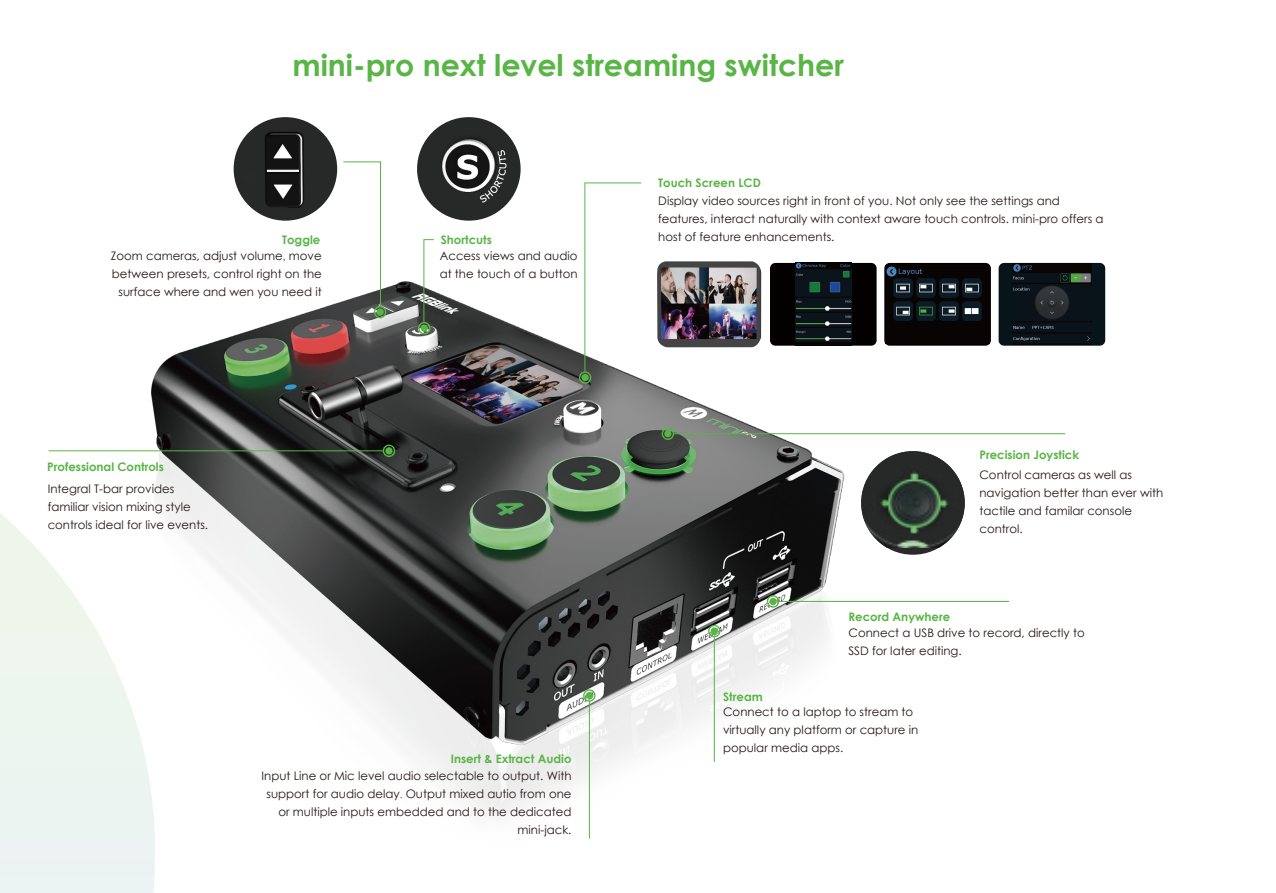
<style>
.page{position:relative;width:1276px;height:893px;background:#fff}
.page>*{position:absolute;margin:0;border:0;box-sizing:border-box;transform-origin:0 0}
.t1{font:700 30px "Century Gothic";color:#59b546}
.t2{font:11.7px/18px "Century Gothic";color:#221815}
.t3{font:700 11.7px "Century Gothic";color:#59b546}
.s1{font-family:"Adobe Song Std";font-weight:300}
</style>
<div class="page">
<div style="left:0;top:866px;width:155px;height:27px;background:#ebf3f3"></div>
<img style="left:0;top:184px;width:1106px;height:682px">
<img style="left:653px;top:260px;width:111px;height:88px">
<img style="left:234px;top:117px;width:103px;height:104px;border-radius:52px">
<hr style="left:589px;top:701px;width:1px;height:138px;background:#59b546">
<hr style="left:714px;top:637px;width:1px;height:125px;background:#59b546">
<svg style="left:584px;top:182px;width:58px;height:190px"></svg>
<hr style="left:673px;top:433px;width:392px;height:1px;background:#59b546">
<hr style="left:778px;top:601px;width:231px;height:1px;background:#59b546">
<div style="left:861px;top:451px;width:103px;height:104px;background:#292a29;border-radius:50%"></div>
<img style="left:861px;top:451px;width:103px;height:97px">
<svg style="left:342px;top:161px;width:39px;height:146px"></svg>
<div style="left:376px;top:309px;width:8px;height:7px;background:#59b546;border-radius:50%"></div>
<div style="left:374px;top:306px;width:12px;height:12px;border:1px solid #59b546;border-radius:50%"></div>
<svg style="left:423px;top:239px;width:12px;height:84px"></svg>
<div style="left:421px;top:325px;width:7px;height:7px;background:#59b546;border-radius:50%"></div>
<div style="left:418px;top:322px;width:12px;height:12px;border:1px solid #59b546;border-radius:50%"></div>
<hr style="left:49px;top:450px;width:335px;height:1px;background:#59b546">
<div style="left:385px;top:447px;width:7px;height:7px;background:#59b546;border-radius:50%"></div>
<div style="left:383px;top:445px;width:12px;height:12px;border:1px solid #59b546;border-radius:50%"></div>
<div style="left:586px;top:692px;width:7px;height:7px;background:#59b546;border-radius:50%"></div>
<div style="left:583px;top:689px;width:12px;height:13px;border:1px solid #59b546;border-radius:50%"></div>
<div style="left:711px;top:627px;width:7px;height:8px;background:#59b546;border-radius:50%"></div>
<div style="left:708px;top:625px;width:12px;height:12px;border:1px solid #59b546;border-radius:50%"></div>
<div style="left:769px;top:598px;width:7px;height:7px;background:#59b546;border-radius:50%"></div>
<div style="left:767px;top:595px;width:12px;height:13px;border:1px solid #59b546;border-radius:50%"></div>
<div style="left:581px;top:374px;width:8px;height:7px;background:#59b546;border-radius:50%"></div>
<div style="left:579px;top:371px;width:12px;height:13px;border:1px solid #59b546;border-radius:50%"></div>
<div style="left:664px;top:430px;width:7px;height:7px;background:#59b546;border-radius:50%"></div>
<div style="left:661px;top:427px;width:13px;height:13px;border:1px solid #59b546;border-radius:50%"></div>
<img style="left:417px;top:117px;width:103px;height:104px;border-radius:52px">
<div style="left:884px;top:263px;width:107px;height:83px;background:#040000;border-radius:5px"></div>
<img style="left:886px;top:266px;width:96px;height:55px">
<div style="left:998px;top:263px;width:107px;height:83px;background:#07151b;border-radius:5px"></div>
<img style="left:1012px;top:264px;width:79px;height:81px">
<div style="left:770px;top:263px;width:106px;height:83px;background:#040000;border-radius:5px"></div>
<img style="left:795px;top:263px;width:56px;height:79px">
<h1 class="t1" style="left:292px;top:42px;width:553px">mini-pro next level streaming switcher</h1>
<p class="t3" style="left:282px;top:231px;width:40px">Toggle</p>
<p class="t2" style="left:111px;top:246px;width:212px;text-align:right">Zoom cameras, adjust volume<span class="s1">,</span> move between presets, control right on the surface where and wen you need it</p>
<p class="t3" style="left:47px;top:458px;width:118px">Professional Controls</p>
<p class="t2" style="left:48px;top:480px;width:162px">Integral T-bar provides familiar vision mixing style controls ideal for live events.</p>
<p class="t3" style="left:441px;top:231px;width:53px">Shortcuts</p>
<p class="t2" style="left:440px;top:246px;width:139px">Access views and audio at the touch of a button</p>
<p class="t3" style="left:451px;top:750px;width:122px">Insert &amp; Extract Audio</p>
<p class="t2" style="left:262px;top:767px;width:311px;text-align:right">Input Line or Mic level audio selectable to output. With support for audio delay<span class="s1">.</span> Output mixed autio from one or multiple inputs embedded and to the dedicated mini-jack.</p>
<p class="t3" style="left:658px;top:174px;width:104px">Touch Screen LCD</p>
<p class="t2" style="left:658px;top:192px;width:447px">Display video sources right in front of you. Not only see the settings and features, interact naturally with context aware touch controls. mini-pro offers a host of feature enhancements.</p>
<p class="t3" style="left:979px;top:446px;width:101px">Precision Joystick</p>
<p class="t2" style="left:979px;top:466px;width:185px">Control cameras as well as navigation better than ever with tactile and familar console control.</p>
<p class="t3" style="left:848px;top:608px;width:103px">Record Anywhere</p>
<p class="t3" style="left:723px;top:688px;width:41px">Stream</p>
<p class="t2" style="left:848px;top:624px;width:238px">Connect a USB drive to record, directly to<br>SSD for later editing.</p>
<p class="t2" style="left:723px;top:703px;width:197px">Connect to a laptop to stream to virtually any platform or capture in popular media apps.</p>
</div>
